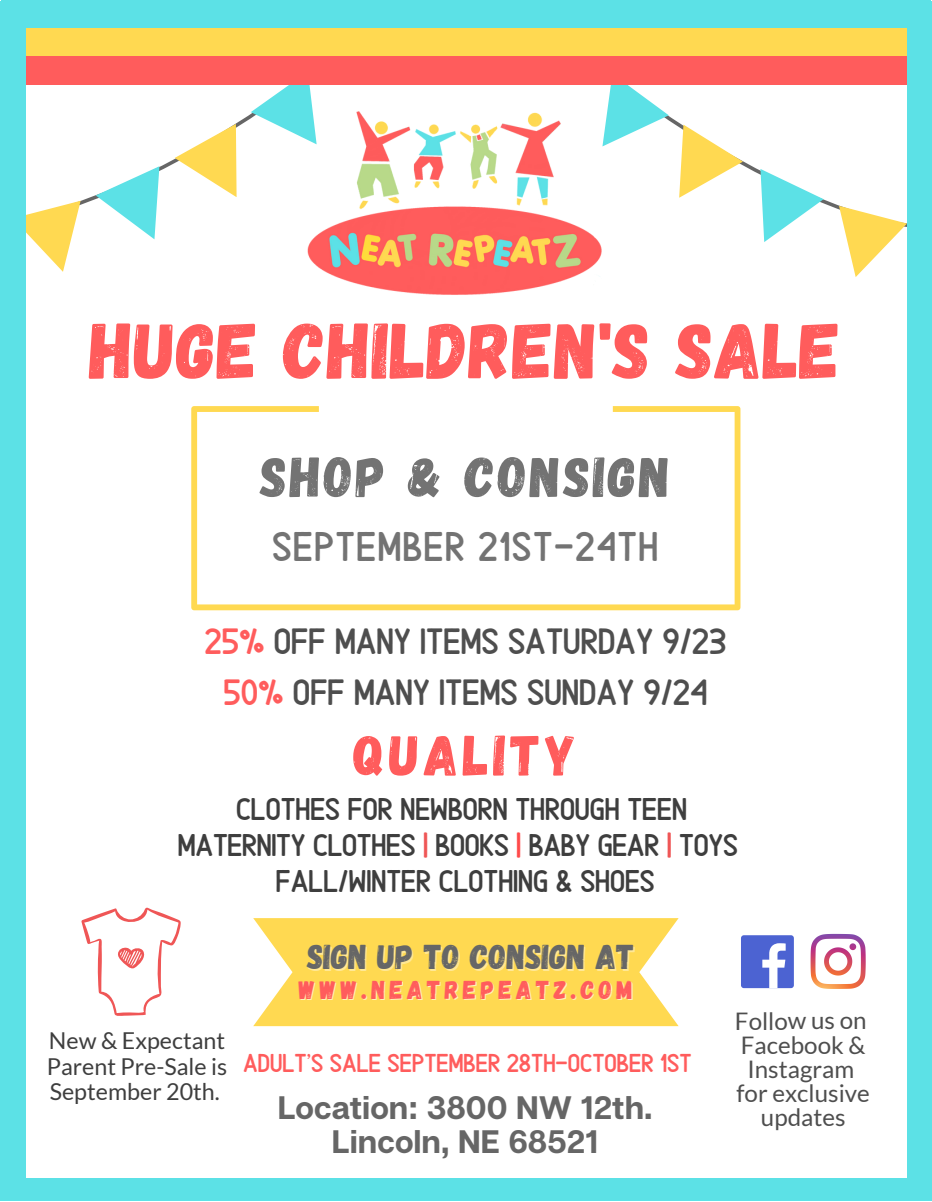
<style>
.page{position:relative;width:932px;height:1202px;background:#fff}
.page>*{position:absolute;margin:0;border:0;box-sizing:border-box;transform-origin:0 0}
.t1{font:79.05px "Gagalin";letter-spacing:.01em;color:#ff5c5c}
.t2{font:57.3px "Gagalin";letter-spacing:.08em;color:#ff5c5c}
.t3{font:56.55px "Gagalin";letter-spacing:.045em;color:#737373}
.t4{font:41.55px "Alaska";letter-spacing:.035em;color:#737373}
.t5{font:36.6px "Alaska";color:#4e4e4e}
.t6{font:34.35px "Gagalin";color:#666}
.t7{font:700 32.4px "Articulat CF";color:#666}
.t8{font:31.5px "Alaska";color:#3e3e3e}
.t9{font:25.8px "Alaska";color:#ff5c5c}
.t10{font:25.8px "Gagalin";letter-spacing:.165em;color:#ff5c5c}
.t11{font:24.15px/24.2px "Lato";color:#4e4e4e}
.t12{font:23.25px/25.2px "Lato";color:#3e3e3e;text-align:justify}
.s1{color:#ff5c5c}
.s2{color:#ef5656}
.s3{color:#ff4a4a}
</style>
<div class="page">
<svg style="left:25px;top:85px;width:259px;height:195px"></svg>
<svg style="left:636px;top:91px;width:270px;height:186px"></svg>
<div style="left:1px;top:0;width:929px;height:28px;background:#5ce1e6"></div>
<div style="left:1px;top:28px;width:929px;height:29px;background:#ffd951"></div>
<div style="left:1px;top:57px;width:929px;height:28px;background:#ff5c5c"></div>
<div style="left:0;top:1px;width:25px;height:1199px;background:#5ce1e6"></div>
<div style="left:906px;top:1px;width:25px;height:1199px;background:#5ce1e6"></div>
<div style="left:741px;top:935px;width:52px;height:53px;background:#4c63d2;border-radius:3px"></div>
<svg style="left:762px;top:943px;width:23px;height:45px"></svg>
<svg style="left:81px;top:908px;width:100px;height:107px"></svg>
<div style="left:0;top:1178px;width:931px;height:23px;background:#5ce1e6"></div>
<svg style="left:810px;top:934px;width:55px;height:55px"></svg>
<svg style="left:253px;top:918px;width:425px;height:108px;background:#ffdc61"></svg>
<svg style="left:191px;top:406px;width:549px;height:204px"></svg>
<img style="left:284px;top:85px;width:352px;height:210px">
<p class="t1" style="left:90px;top:299px;width:752px">HUGE CHILDREN'S SALE</p>
<p class="t3" style="left:260px;top:440px;width:411px">SHOP &amp; CONSIGN</p>
<p class="t4" style="left:272px;top:514px;width:387px">SEPTEMBER 21ST-24TH</p>
<p class="t5" style="left:204px;top:613px;width:523px"><span class="s1">25%</span> OFF MANY ITEMS SATURDAY 9/23</p>
<p class="t5" style="left:223px;top:664px;width:485px"><span class="s1">50%</span> OFF MANY ITEMS SUNDAY 9/24</p>
<p class="t2" style="left:354px;top:718px;width:224px">QUALITY</p>
<p class="t8" style="left:236px;top:785px;width:452px">CLOTHES FOR NEWBORN THROUGH TEEN</p>
<p class="t8" style="left:178px;top:821px;width:561px">MATERNITY CLOTHES <span class="s2">|</span> BOOKS <span class="s3">|</span> BABY GEAR <span class="s2">|</span> TOYS</p>
<p class="t8" style="left:276px;top:857px;width:380px">FALL/WINTER CLOTHING &amp; SHOES</p>
<p class="t12" style="left:47px;top:1027px;width:182px">New &amp; Expectant Parent Pre-Sale is September 20th.</p>
<p class="t6" style="left:307px;top:934px;width:329px">SIGN UP TO CONSIGN AT</p>
<p class="t10" style="left:299px;top:973px;width:335px">WWW.NEATREPEATZ.COM</p>
<p class="t9" style="left:243px;top:1043px;width:450px">ADULT'S SALE SEPTEMBER 28TH-OCTOBER 1ST</p>
<p class="t7" style="left:278px;top:1087px;width:376px">Location: 3800 NW 12th.</p>
<p class="t7" style="left:332px;top:1121px;width:268px">Lincoln, NE 68521</p>
<p class="t11" style="left:735px;top:1008px;width:133px">Follow us on</p>
<p class="t11" style="left:740px;top:1032px;width:126px">Facebook &amp;<br>Instagram</p>
<p class="t11" style="left:736px;top:1080px;width:135px;text-align:center">for exclusive updates</p>
</div>
